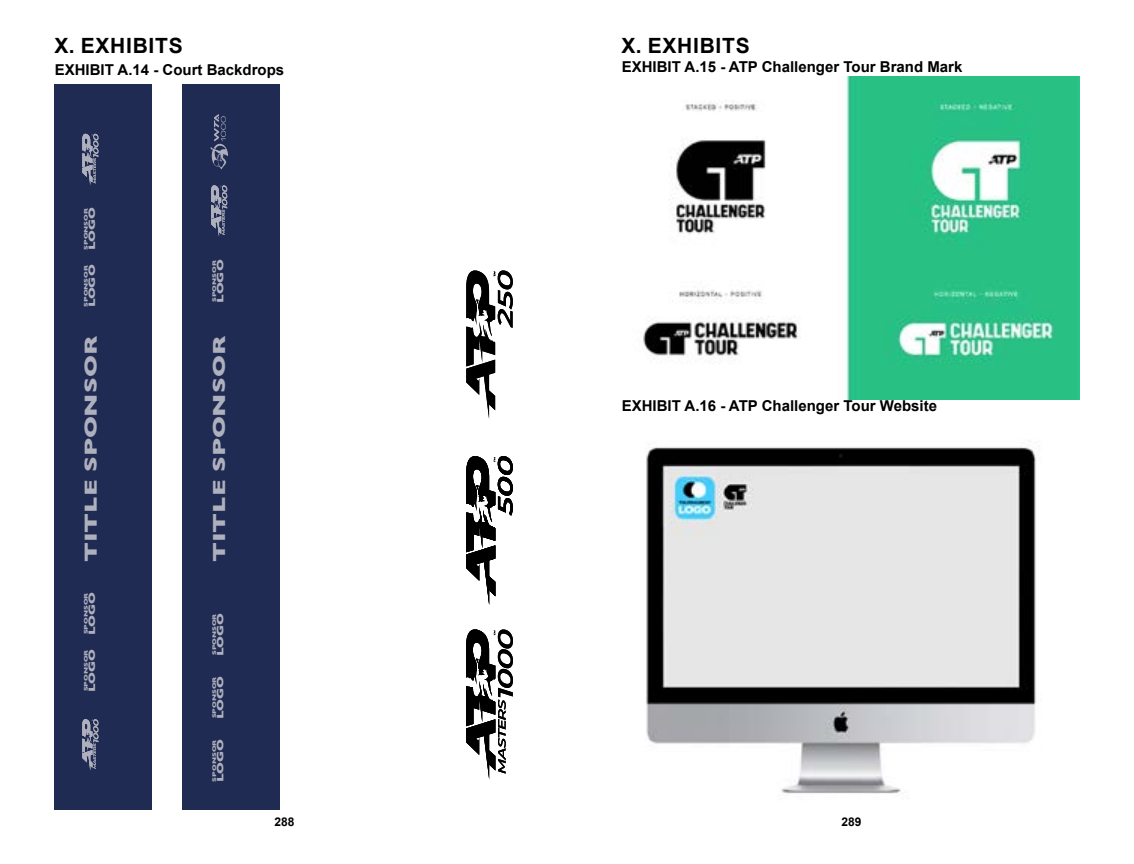
<style>
.page{position:relative;width:1134px;height:864px;background:#fff}
.page>*{position:absolute;margin:0;border:0;box-sizing:border-box;transform-origin:0 0}
.t1{font:700 21px "Arial";letter-spacing:.035em;color:#000}
.t2{font:700 17.85px "Gill Sans";color:#afb0bd;scale:1.45 1}
.t3{font:700 15px "Arial";color:#000}
.t4{font:700 12px "Arial";color:#000}
.t5{font:700 9.6px "Gill Sans";color:#afb0bd;scale:1.45 1}
.t6{font:700 5.4px "Gill Sans";color:#afb0bd;scale:1.45 1}
</style>
<div class="page">
<div style="left:54px;top:84px;width:98px;height:726px;background:#1f2b52"></div>
<div style="left:182px;top:84px;width:98px;height:726px;background:#1f2b52"></div>
<svg style="left:466px;top:456px;width:47px;height:149px"></svg>
<svg style="left:466px;top:270px;width:47px;height:149px"></svg>
<svg style="left:466px;top:629px;width:47px;height:150px"></svg>
<svg style="left:82px;top:719px;width:16px;height:52px"></svg>
<svg style="left:82px;top:134px;width:16px;height:51px"></svg>
<svg style="left:211px;top:185px;width:16px;height:52px"></svg>
<svg style="left:210px;top:114px;width:18px;height:55px"></svg>
<img style="left:643px;top:77px;width:436px;height:323px">
<img style="left:646px;top:441px;width:391px;height:353px">
<h1 class="t1" style="left:54px;top:31px;width:130px">X. EXHIBITS</h1>
<h1 class="t1" style="left:621px;top:31px;width:130px">X. EXHIBITS</h1>
<p class="t3" style="left:55px;top:59px;width:231px">EXHIBIT A.14 - Court Backdrops</p>
<p class="t3" style="left:622px;top:56px;width:342px">EXHIBIT A.15 - ATP Challenger Tour Brand Mark</p>
<p class="t6" style="left:83px;top:250px;width:30px;rotate:-90deg">SPONSOR</p>
<p class="t5" style="left:86px;top:250px;width:31px;rotate:-90deg">LOGO</p>
<p class="t6" style="left:83px;top:307px;width:30px;rotate:-90deg">SPONSOR</p>
<p class="t5" style="left:86px;top:307px;width:31px;rotate:-90deg">LOGO</p>
<p class="t2" style="left:81px;top:562px;width:158px;rotate:-90deg">TITLE SPONSOR</p>
<p class="t6" style="left:83px;top:634px;width:30px;rotate:-90deg">SPONSOR</p>
<p class="t5" style="left:86px;top:635px;width:31px;rotate:-90deg">LOGO</p>
<p class="t6" style="left:83px;top:691px;width:30px;rotate:-90deg">SPONSOR</p>
<p class="t5" style="left:86px;top:692px;width:31px;rotate:-90deg">LOGO</p>
<p class="t6" style="left:211px;top:302px;width:30px;rotate:-90deg">SPONSOR</p>
<p class="t5" style="left:215px;top:303px;width:31px;rotate:-90deg">LOGO</p>
<p class="t2" style="left:209px;top:562px;width:158px;rotate:-90deg">TITLE SPONSOR</p>
<p class="t6" style="left:211px;top:655px;width:30px;rotate:-90deg">SPONSOR</p>
<p class="t5" style="left:215px;top:656px;width:31px;rotate:-90deg">LOGO</p>
<p class="t6" style="left:211px;top:718px;width:30px;rotate:-90deg">SPONSOR</p>
<p class="t5" style="left:215px;top:719px;width:31px;rotate:-90deg">LOGO</p>
<p class="t6" style="left:211px;top:782px;width:30px;rotate:-90deg">SPONSOR</p>
<p class="t5" style="left:215px;top:782px;width:31px;rotate:-90deg">LOGO</p>
<p class="t3" style="left:622px;top:395px;width:317px">EXHIBIT A.16 - ATP Challenger Tour Website</p>
<p class="t4" style="left:275px;top:814px;width:22px">288</p>
<p class="t4" style="left:842px;top:814px;width:22px">289</p>
</div>
